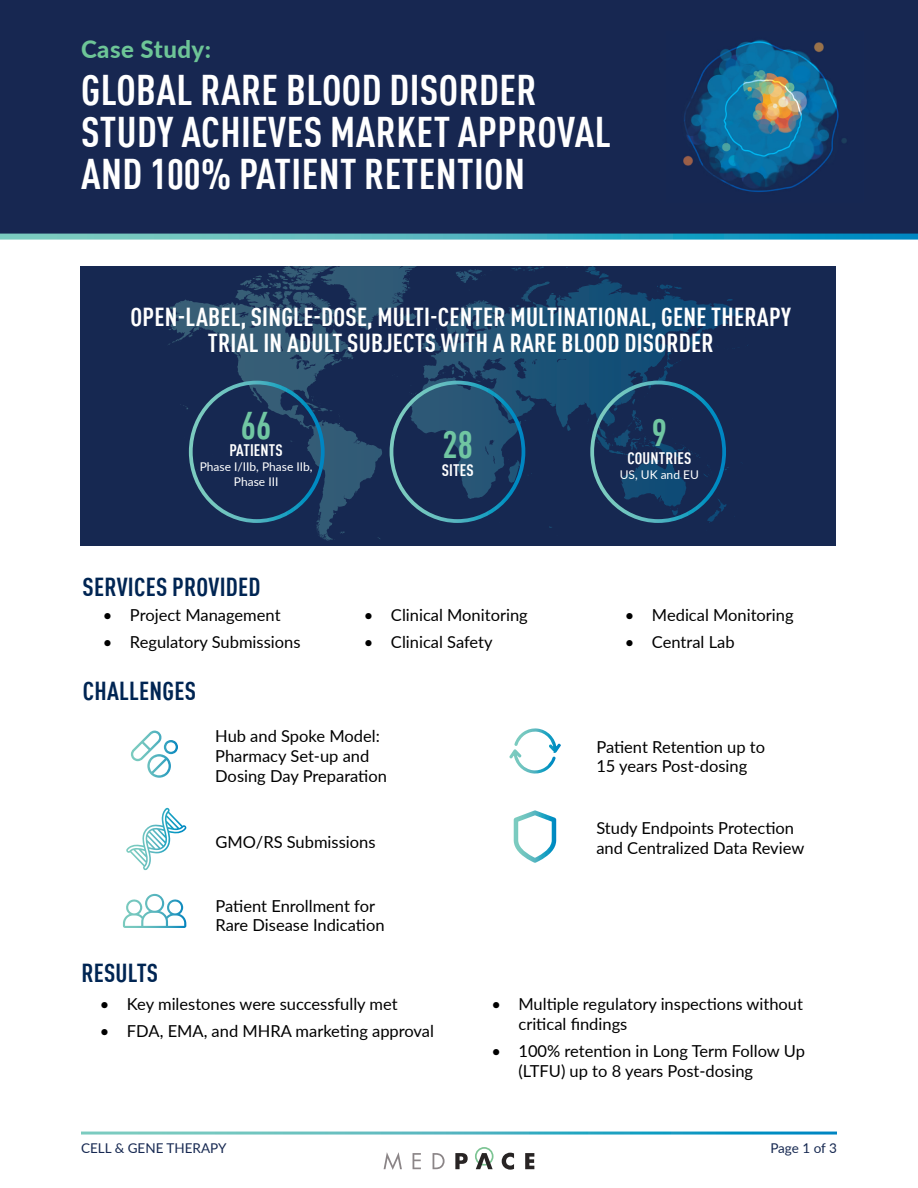
<style>
.page{position:relative;width:918px;height:1188px;background:#fff}
.page>*{position:absolute;margin:0;border:0;box-sizing:border-box;transform-origin:0 0}
.t1{font:700 condensed 42px/42px "DINOT";letter-spacing:.01em;color:#fff}
.t2{font:700 condensed 37.8px "DINOT";color:#70c6a2}
.t3{font:700 condensed 25.5px/25.5px "DINOT";letter-spacing:.01em;color:#fff;text-align:center}
.t4{font:700 condensed 25.5px "DINOT";letter-spacing:.01em;color:#002553}
.t5{font:800 24px "Lato";letter-spacing:.02em;color:#6dc597}
.t6{font:16.5px/19.8px "Lato";color:#000}
.t7{font:700 condensed 16.35px "DINOT";letter-spacing:.01em;color:#fff}
.t8{font:13.5px "Lato";color:#162851}
.t9{font:12px/15px "Lato";color:#fff;text-align:center}
</style>
<div class="page">
<svg style="left:384px;top:1152px;width:18px;height:18px"></svg>
<svg style="left:413px;top:1153px;width:8px;height:16px"></svg>
<svg style="left:433px;top:1153px;width:12px;height:16px"></svg>
<svg style="left:455px;top:1153px;width:13px;height:16px"></svg>
<svg style="left:475px;top:1147px;width:19px;height:22px"></svg>
<svg style="left:502px;top:1153px;width:12px;height:17px"></svg>
<svg style="left:525px;top:1153px;width:9px;height:16px"></svg>
<div style="left:0;top:0;width:918px;height:236px;background:#172751"></div>
<svg style="left:0;top:234px;width:918px;height:6px;background:#51b5c4"></svg>
<svg style="left:80px;top:266px;width:756px;height:280px;background:#19345b"></svg>
<svg style="left:320px;top:266px;width:212px;height:14px;background:#203d60"></svg>
<img style="left:683px;top:39px;width:164px;height:153px">
<svg style="left:126px;top:808px;width:60px;height:62px"></svg>
<svg style="left:509px;top:728px;width:52px;height:46px"></svg>
<svg style="left:514px;top:810px;width:42px;height:53px"></svg>
<div style="left:189px;top:381px;width:136px;height:142px;border:4px solid #fff;border-radius:50%"></div>
<div style="left:390px;top:381px;width:135px;height:142px;border:4px solid #fff;border-radius:50%"></div>
<div style="left:590px;top:381px;width:136px;height:142px;border:4px solid #fff;border-radius:50%"></div>
<svg style="left:123px;top:894px;width:63px;height:34px"></svg>
<svg style="left:131px;top:731px;width:47px;height:47px"></svg>
<p class="t5" style="left:81px;top:32px;width:132px">Case Study:</p>
<p class="t1" style="left:81px;top:66px;width:531px">GLOBAL RARE BLOOD DISORDER<br>STUDY ACHIEVES MARKET APPROVAL</p>
<p class="t1" style="left:81px;top:150px;width:445px">AND 100% PATIENT RETENTION</p>
<p class="t3" style="left:131px;top:302px;width:662px">OPEN-LABEL, SINGLE-DOSE, MULTI-CENTER MULTINATIONAL, GENE THERAPY<br>TRIAL IN ADULT SUBJECTS WITH A RARE BLOOD DISORDER</p>
<p class="t2" style="left:241px;top:398px;width:32px">66</p>
<p class="t7" style="left:230px;top:439px;width:55px">PATIENTS</p>
<p class="t9" style="left:200px;top:459px;width:114px">Phase I/IIb, Phase IIb,<br>Phase III</p>
<p class="t4" style="left:83px;top:568px;width:179px">SERVICES PROVIDED</p>
<p class="t6" style="left:103px;top:604px;width:179px">• Project Management</p>
<p class="t6" style="left:103px;top:631px;width:199px">• Regulatory Submissions</p>
<p class="t4" style="left:83px;top:673px;width:115px">CHALLENGES</p>
<p class="t2" style="left:443px;top:417px;width:32px">28</p>
<p class="t7" style="left:442px;top:458px;width:33px">SITES</p>
<p class="t6" style="left:364px;top:604px;width:165px">• Clinical Monitoring</p>
<p class="t6" style="left:364px;top:631px;width:130px">• Clinical Safety</p>
<p class="t6" style="left:215px;top:726px;width:173px">Hub and Spoke Model:<br>Pharmacy Set-up and<br>Dosing Day Preparation</p>
<p class="t6" style="left:215px;top:832px;width:162px">GMO/RS Submissions</p>
<p class="t6" style="left:216px;top:895px;width:171px">Patient Enrollment for<br>Rare Disease Indication</p>
<p class="t2" style="left:652px;top:405px;width:17px">9</p>
<p class="t7" style="left:627px;top:446px;width:65px">COUNTRIES</p>
<p class="t9" style="left:620px;top:467px;width:81px">US, UK and EU</p>
<p class="t6" style="left:625px;top:604px;width:170px">• Medical Monitoring</p>
<p class="t6" style="left:625px;top:631px;width:111px">• Central Lab</p>
<p class="t6" style="left:596px;top:736px;width:170px">Patient Retention up to<br>15 years Post-dosing</p>
<p class="t6" style="left:596px;top:818px;width:210px">Study Endpoints Protection and Centralized Data Review</p>
<p class="t4" style="left:81px;top:954px;width:78px">RESULTS</p>
<p class="t6" style="left:100px;top:994px;width:299px">• Key milestones were successfully met</p>
<p class="t6" style="left:100px;top:1020px;width:336px">• FDA, EMA, and MHRA marketing approval</p>
<p class="t6" style="left:518px;top:994px;width:286px;text-indent:-27px">• Multiple regulatory inspections without critical findings</p>
<p class="t6" style="left:518px;top:1040px;width:288px;text-indent:-27px">• 100% retention in Long Term Follow Up (LTFU) up to 8 years Post-dosing</p>
<p class="t8" style="left:81px;top:1138px;width:147px">CELL &amp; GENE THERAPY</p>
<p class="t8" style="left:770px;top:1138px;width:68px">Page 1 of 3</p>
</div>
